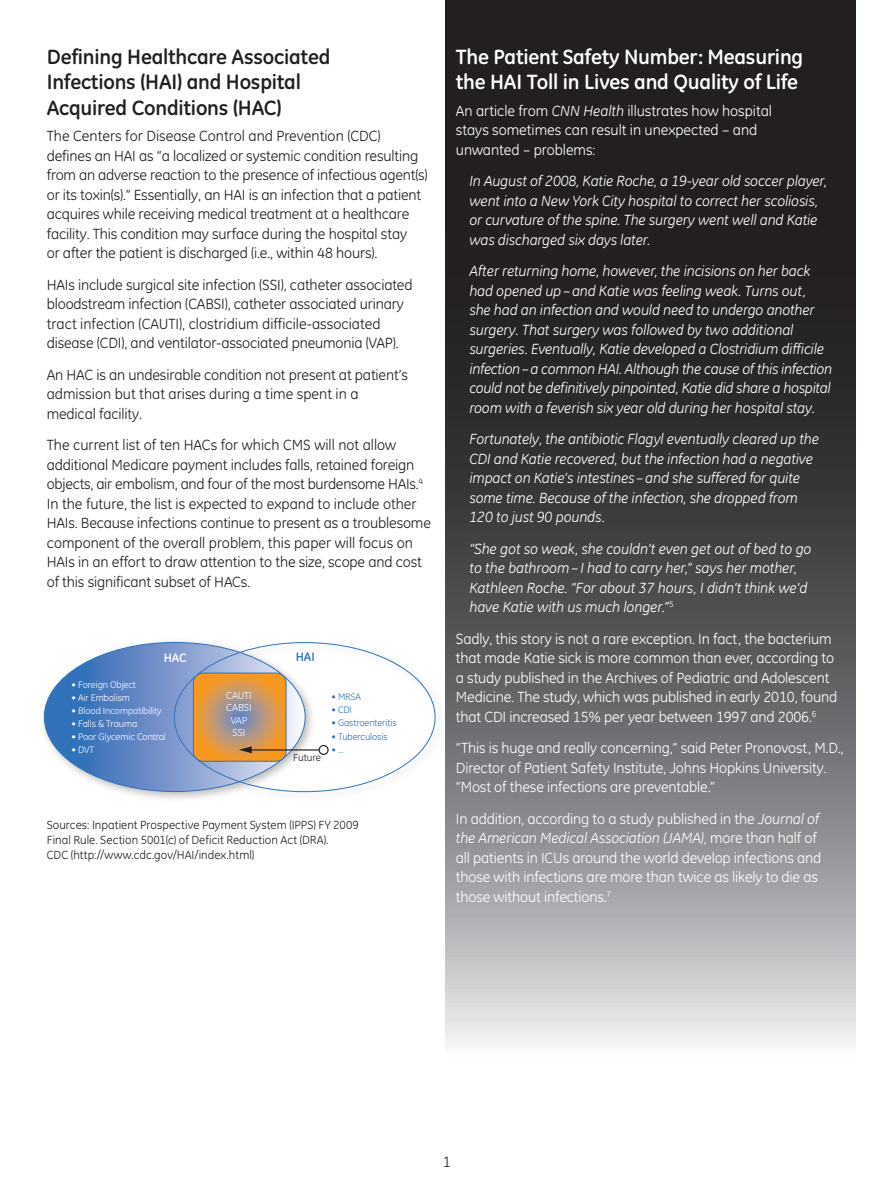
<style>
.page{position:relative;width:893px;height:1191px;background:#fff}
.page>*{position:absolute;margin:0;border:0;box-sizing:border-box;transform-origin:0 0}
._02_Heading_1{font:700 21px/25.5px "GE Inspira";letter-spacing:-.01em;color:#231f20}
._02_Heading_1-2{font:700 21px/25.5px "GE Inspira";letter-spacing:-.01em;color:#fff}
._05_Body_Copy{font:15px/19.5px "GE Inspira";letter-spacing:-.01em;color:#231f20}
._05_Body_Copy-2{font:italic 15px/19.5px "GE Inspira";letter-spacing:-.01em;color:#fff}
._05_Body_Copy-3{font:15px/19.5px "GE Inspira";letter-spacing:-.01em;color:#fff}
.t1{font:700 12.45px "GE Inspira";color:#fff}
.t2{font:700 12.45px "GE Inspira";color:#3073ba}
._09_Footnote{font:12px/15px "GE Inspira";letter-spacing:.005em;color:#231f20}
.t3{font:10.35px/12.5px "GE Inspira";letter-spacing:-.01em;color:#fff;text-align:center}
.t4{font:10.35px "GE Inspira";letter-spacing:-.01em;color:#231f20}
.t5{font:9.6px "GE Inspira";letter-spacing:-.01em;color:#fff}
.t6{font:9.6px "GE Inspira";letter-spacing:-.01em;color:#3073ba}
.s1{font-style:italic}
</style>
<div class="page">
<svg style="left:445px;top:0;width:410px;height:1043px;background:#565557"></svg>
<img style="left:43px;top:641px;width:393px;height:158px">
<hr style="left:249px;top:749px;width:75px;height:1px;background:#231f20">
<svg style="left:44px;top:642px;width:261px;height:149px"></svg>
<svg style="left:319px;top:745px;width:10px;height:10px"></svg>
<p class="_02_Heading_1" style="left:47px;top:43px;width:285px">Defining Healthcare Associated<br>Infections (HAI) and Hospital<br>Acquired Conditions (HAC)</p>
<p class="_05_Body_Copy" style="left:47px;top:126px;width:383px">The Centers for Disease Control and Prevention (CDC) defines an HAI as “a localized or systemic condition resulting from an adverse reaction to the presence of infectious agent(s) or its toxin(s).” Essentially, an HAI is an infection that a patient acquires while receiving medical treatment at a healthcare facility. This condition may surface during the hospital stay<br>or after the patient is discharged (i.e., within 48 hours).</p>
<p class="_05_Body_Copy" style="left:47px;top:275px;width:367px">HAIs include surgical site infection (SSI), catheter associated bloodstream infection (CABSI), catheter associated urinary tract infection (CAUTI), clostridium difficile-associated disease (CDI), and ventilator-associated pneumonia (VAP).</p>
<p class="_05_Body_Copy" style="left:47px;top:365px;width:363px">An HAC is an undesirable condition not present at patient’s admission but that arises during a time spent in a medical facility.</p>
<p class="_05_Body_Copy" style="left:47px;top:435px;width:386px">The current list of ten HACs for which CMS will not allow additional Medicare payment includes falls, retained foreign objects, air embolism, and four of the most burdensome HAIs.<sup>4<br></sup>In the future, the list is expected to expand to include other HAIs. Because infections continue to present as a troublesome component of the overall problem, this paper will focus on HAIs in an effort to draw attention to the size, scope and cost of this significant subset of HACs.</p>
<p class="t1" style="left:164px;top:649px;width:24px">HAC</p>
<p class="t5" style="left:72px;top:678px;width:66px">• Foreign Object</p>
<p class="t5" style="left:72px;top:692px;width:60px">• Air Embolism</p>
<p class="t5" style="left:72px;top:705px;width:92px">• Blood Incompatibility</p>
<p class="t5" style="left:72px;top:718px;width:67px">• Falls &amp; Trauma</p>
<p class="t5" style="left:72px;top:731px;width:96px">• Poor Glycemic Control</p>
<p class="t5" style="left:72px;top:744px;width:24px">• DVT</p>
<p class="t2" style="left:296px;top:649px;width:20px">HAI</p>
<p class="t3" style="left:226px;top:689px;width:27px">CAUTI<br>CABSI<br>VAP<br>SSI</p>
<p class="t6" style="left:331px;top:691px;width:31px">• MRSA</p>
<p class="t6" style="left:331px;top:704px;width:22px">• CDI</p>
<p class="t6" style="left:331px;top:717px;width:67px">• Gastroenteritis</p>
<p class="t6" style="left:331px;top:731px;width:58px">• Tuberculosis</p>
<p class="t6" style="left:331px;top:744px;width:14px">• …</p>
<p class="t4" style="left:293px;top:751px;width:29px">Future</p>
<p class="_09_Footnote" style="left:47px;top:817px;width:314px">Sources: Inpatient Prospective Payment System (IPPS) FY 2009<br>Final Rule. Section 5001(c) of Deficit Reduction Act (DRA).<br>CDC (http://www.cdc.gov/HAI/index.html)</p>
<p class="_02_Heading_1-2" style="left:456px;top:43px;width:349px">The Patient Safety Number: Measuring the HAI Toll in Lives and Quality of Life</p>
<p class="_05_Body_Copy-3" style="left:456px;top:101px;width:318px">An article from <span class="s1">CNN Health</span> illustrates how hospital stays sometimes can result in unexpected – and unwanted – problems:</p>
<p class="_05_Body_Copy-2" style="left:469px;top:171px;width:359px">In August of 2008, Katie Roche, a 19-year old soccer player, went into a New York City hospital to correct her scoliosis, or curvature of the spine. The surgery went well and Katie was discharged six days later.</p>
<p class="_05_Body_Copy-2" style="left:469px;top:261px;width:364px">After returning home, however, the incisions on her back had opened up – and Katie was feeling weak. Turns out,<br>she had an infection and would need to undergo another surgery. That surgery was followed by two additional surgeries. Eventually, Katie developed a Clostridium difficile infection – a common HAI. Although the cause of this infection could not be definitively pinpointed, Katie did share a hospital room with a feverish six year old during her hospital stay.</p>
<p class="_05_Body_Copy-2" style="left:469px;top:429px;width:351px">Fortunately, the antibiotic Flagyl eventually cleared up the CDI and Katie recovered, but the infection had a negative impact on Katie’s intestines – and she suffered for quite some time. Because of the infection, she dropped from 120 to just 90 pounds.</p>
<p class="_05_Body_Copy-2" style="left:469px;top:539px;width:344px">“She got so weak, she couldn’t even get out of bed to go to the bathroom – I had to carry her,” says her mother, Kathleen Roche. “For about 37 hours, I didn’t think we'd have Katie with us much longer.”<sup>5</sup></p>
<p class="_05_Body_Copy-3" style="left:456px;top:629px;width:383px">Sadly, this story is not a rare exception. In fact, the bacterium that made Katie sick is more common than ever, according to a study published in the Archives of Pediatric and Adolescent Medicine. The study, which was published in early 2010, found that CDI increased 15% per year between 1997 and 2006.<sup>6</sup></p>
<p class="_05_Body_Copy-3" style="left:456px;top:738px;width:389px">“This is huge and really concerning,” said Peter Pronovost, M.D.,<br>Director of Patient Safety Institute, Johns Hopkins University. “Most of these infections are preventable.”</p>
<p class="_05_Body_Copy-3" style="left:456px;top:809px;width:367px">In addition, according to a study published in the <span class="s1">Journal of the American Medical Association (JAMA)</span>, more than half of all patients in ICUs around the world develop infections and those with infections are more than twice as likely to die as those without infections.<sup>7</sup></p>
<p class="_05_Body_Copy" style="left:443px;top:1151px;width:9px">1</p>
</div>
